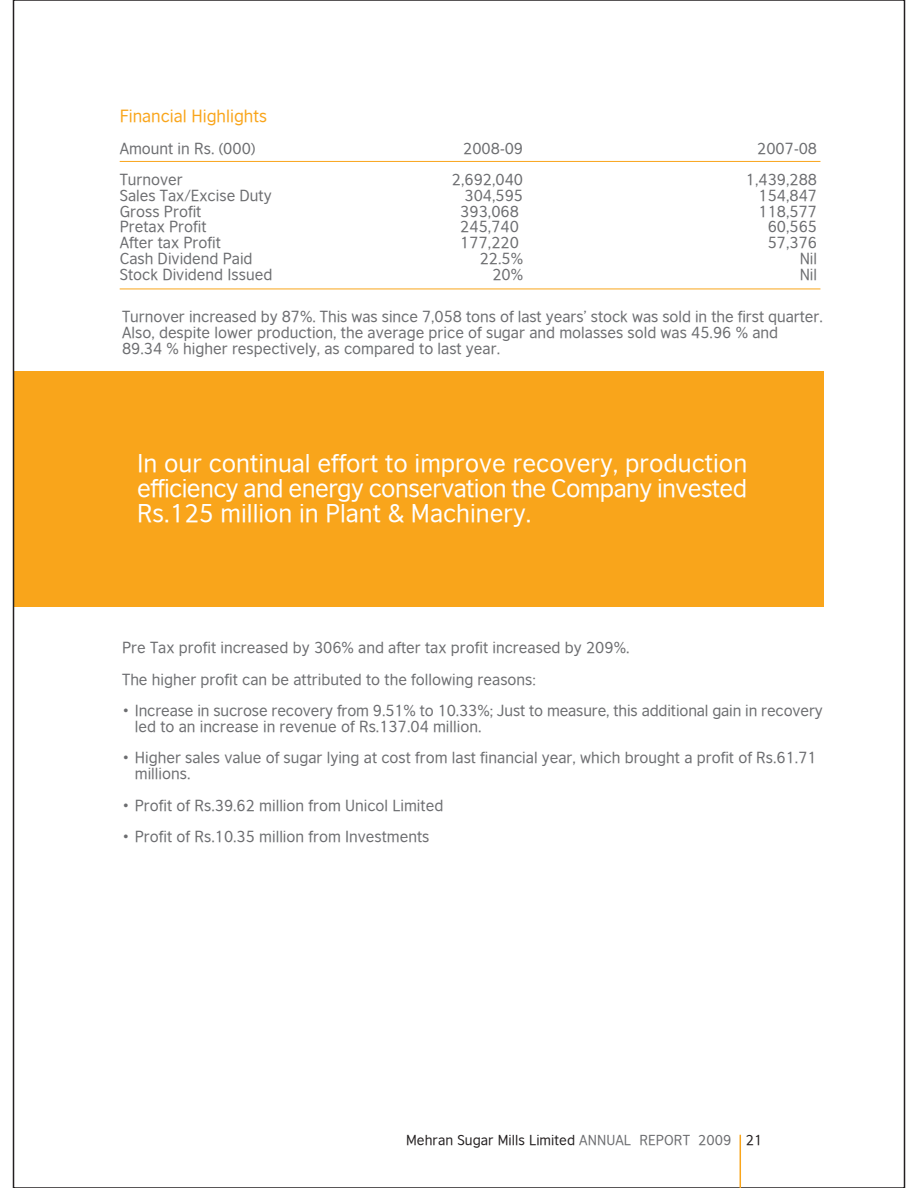
<style>
.page{position:relative;width:918px;height:1188px;background:#fff}
.page>*{position:absolute;margin:0;border:0;box-sizing:border-box;transform-origin:0 0}
.t1{font:24px/25.2px "British Council Sans";color:#fff;text-align:justify}
.t2{font:16.5px "British Council Sans";color:#f9a51b}
.t3{font:15px/15.8px "British Council Sans";color:#6c6d70}
.t4{font:13.5px "British Council Sans";letter-spacing:.005em;color:#231f20}
.s1{color:#6c6d70}
</style>
<div class="page">
<div style="left:14px;top:371px;width:809px;height:235px;background:#f9a51b"></div>
<hr style="left:120px;top:161px;width:700px;height:1px;background:#f9a51b">
<hr style="left:120px;top:289px;width:700px;height:1px;background:#f9a51b">
<hr style="left:740px;top:1135px;width:1px;height:53px;background:#f9a51b">
<p class="t2" style="left:120px;top:106px;width:149px">Financial Highlights</p>
<p class="t3" style="left:120px;top:140px;width:137px">Amount in Rs. (000)</p>
<p class="t3" style="left:463px;top:140px;width:61px">2008-09</p>
<p class="t3" style="left:757px;top:140px;width:61px">2007-08</p>
<p class="t3" style="left:120px;top:172px;width:65px">Turnover</p>
<p class="t3" style="left:452px;top:172px;width:73px">2,692,040</p>
<p class="t3" style="left:746px;top:172px;width:73px">1,439,288</p>
<p class="t3" style="left:120px;top:187px;width:154px">Sales Tax/Excise Duty</p>
<p class="t3" style="left:464px;top:187px;width:60px">304,595</p>
<p class="t3" style="left:758px;top:187px;width:60px">154,847</p>
<p class="t3" style="left:120px;top:203px;width:83px">Gross Profit</p>
<p class="t3" style="left:460px;top:203px;width:60px">393,068</p>
<p class="t3" style="left:758px;top:203px;width:60px">118,577</p>
<p class="t3" style="left:120px;top:219px;width:88px">Pretax Profit</p>
<p class="t3" style="left:460px;top:219px;width:60px">245,740</p>
<p class="t3" style="left:768px;top:219px;width:51px">60,565</p>
<p class="t3" style="left:120px;top:235px;width:103px">After tax Profit</p>
<p class="t3" style="left:460px;top:235px;width:60px">177,220</p>
<p class="t3" style="left:768px;top:235px;width:51px">57,376</p>
<p class="t3" style="left:120px;top:250px;width:134px">Cash Dividend Paid</p>
<p class="t3" style="left:480px;top:250px;width:45px">22.5%</p>
<p class="t3" style="left:800px;top:250px;width:19px">Nil</p>
<p class="t3" style="left:120px;top:266px;width:154px">Stock Dividend Issued</p>
<p class="t3" style="left:492px;top:266px;width:32px">20%</p>
<p class="t3" style="left:800px;top:266px;width:19px">Nil</p>
<p class="t3" style="left:122px;top:309px;width:702px">Turnover increased by 87%. This was since 7,058 tons of last years’ stock was sold in the first quarter.<br>Also, despite lower production, the average price of sugar and molasses sold was 45.96 % and<br>89.34 % higher respectively, as compared to last year.</p>
<h1 class="t1" style="left:137px;top:450px;width:612px">In our continual effort to improve recovery, production efficiency and energy conservation the Company invested Rs.125 million in Plant &amp; Machinery.</h1>
<p class="t3" style="left:122px;top:632px;width:509px;line-height:31.5px">Pre Tax profit increased by 306% and after tax profit increased by 209%.<br>The higher profit can be attributed to the following reasons:</p>
<p class="t3" style="left:135px;top:703px;width:690px;text-indent:-13px">• Increase in sucrose recovery from 9.51% to 10.33%; Just to measure, this additional gain in recovery led to an increase in revenue of Rs.137.04 million.</p>
<p class="t3" style="left:135px;top:750px;width:683px;text-indent:-13px">• Higher sales value of sugar lying at cost from last financial year, which brought a profit of Rs.61.71 millions.</p>
<p class="t3" style="left:122px;top:797px;width:323px">• Profit of Rs.39.62 million from Unicol Limited</p>
<p class="t3" style="left:122px;top:829px;width:309px">• Profit of Rs.10.35 million from Investments</p>
<p class="t4" style="left:406px;top:1132px;width:358px">Mehran Sugar Mills Limited <span class="s1">ANNUAL REPORT 2009</span> 21</p>
</div>
